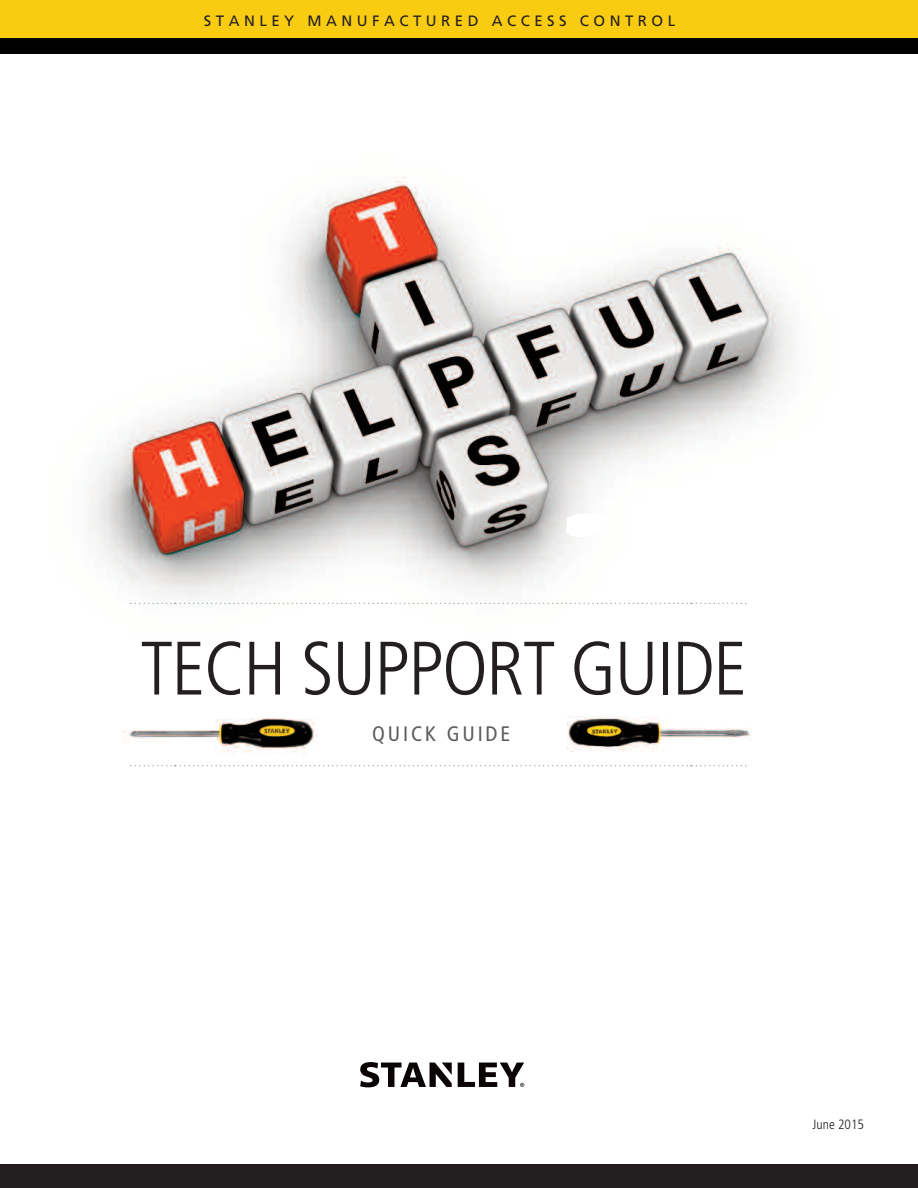
<style>
.page{position:relative;width:918px;height:1188px;background:#fff}
.page>*{position:absolute;margin:0;border:0;box-sizing:border-box;transform-origin:0 0}
.t1{font:300 condensed 75.6px "Frutiger LT Std";letter-spacing:-.025em;color:#231f20}
.t2{font:condensed 21px "Frutiger LT Std";letter-spacing:.135em;color:#5d5c5b}
.t3{font:15px "Frutiger LT Std";letter-spacing:.3em;color:#231f20}
.t4{font:300 condensed 13.5px "Frutiger LT Std";color:#231f20}
</style>
<div class="page">
<img style="left:89px;top:177px;width:706px;height:428px">
<svg style="left:131px;top:603px;width:618px;height:1px"></svg>
<svg style="left:131px;top:765px;width:616px;height:1px"></svg>
<div style="left:0;top:0;width:917px;height:38px;background:#f9cb11"></div>
<svg style="left:566px;top:514px;width:40px;height:23px"></svg>
<div style="left:0;top:1164px;width:917px;height:24px;background:#231f20"></div>
<img style="left:123px;top:718px;width:194px;height:36px">
<img style="left:567px;top:717px;width:184px;height:35px">
<svg style="left:360px;top:1062px;width:164px;height:25px"></svg>
<div style="left:0;top:38px;width:918px;height:15px;background:#000"></div>
<p class="t3" style="left:204px;top:15px;width:473px">STANLEY MANUFACTURED ACCESS CONTROL</p>
<h1 class="t1" style="left:140px;top:638px;width:608px">TECH SUPPORT GUIDE</h1>
<h2 class="t2" style="left:372px;top:726px;width:140px">QUICK GUIDE</h2>
<p class="t4" style="left:813px;top:1119px;width:53px">June 2015</p>
</div>
